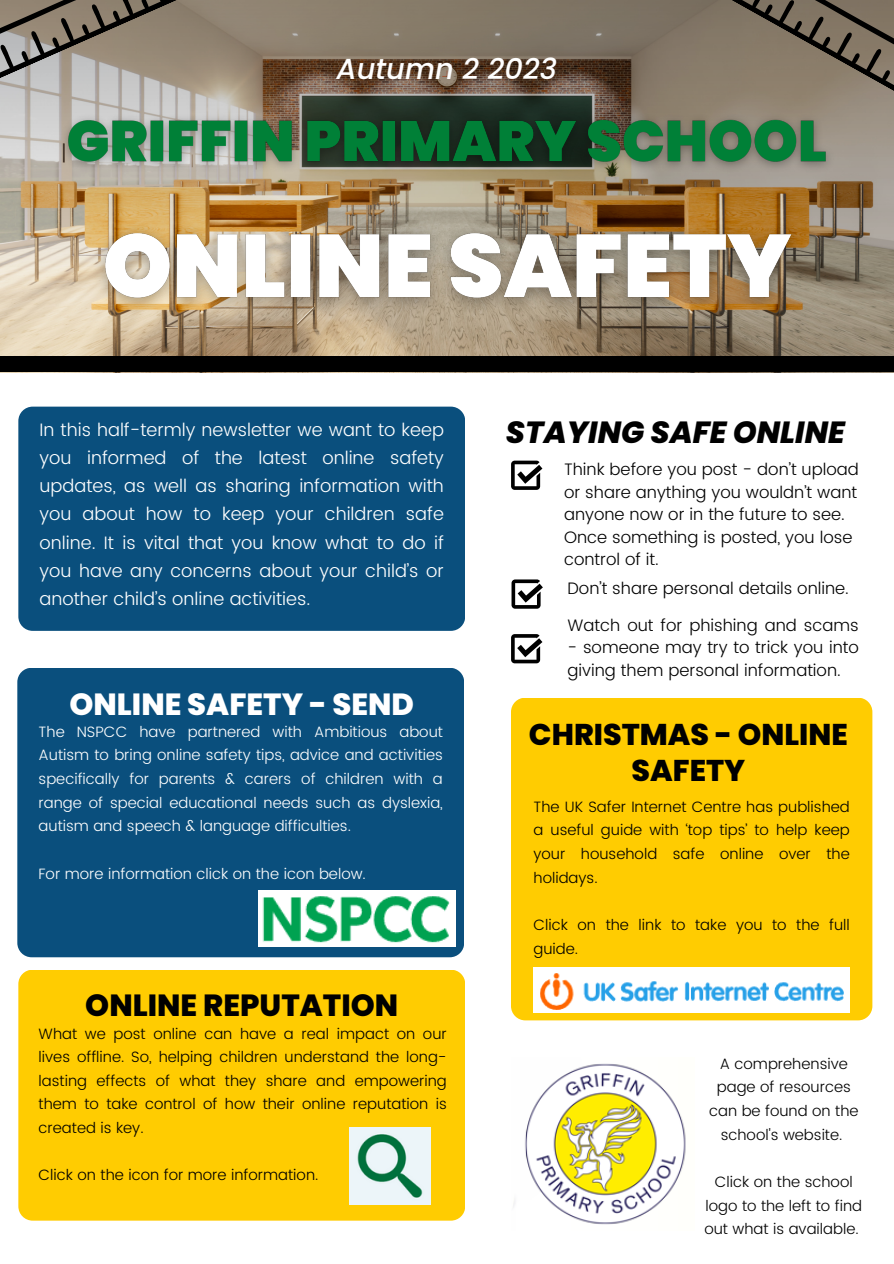
<style>
.page{position:relative;width:894px;height:1264px;background:#fff}
.page>*{position:absolute;margin:0;border:0;box-sizing:border-box;transform-origin:0 0}
.t1{font:italic 800 30.6px "Poppins";color:#000}
.t2{font:800 30.6px "Poppins";color:#fff}
.t3{font:800 30.6px "Poppins";color:#000}
.t4{font:800 30px/36px "Poppins";color:#000;text-align:center}
.t5{font:italic 500 28.95px "Poppins";color:#fff}
.t6{font:300 18px/28.2px "Poppins";color:#fff;text-align:justify}
.t7{font:300 16.65px/22.5px "Poppins";color:#000}
.t8{font:300 15px/23.7px "Poppins";color:#000;text-align:justify}
.t9{font:300 15px/23.7px "Poppins";color:#fff;text-align:justify}
</style>
<div class="page">
<img style="left:0;top:266px;width:893px;height:90px">
<div style="left:18px;top:406px;width:447px;height:225px;background:#0a4f7d;border-radius:14px"></div>
<div style="left:17px;top:667px;width:447px;height:290px;background:#0a4f7d;border-radius:14px"></div>
<div style="left:511px;top:697px;width:361px;height:323px;background:#ffcc01;border-radius:14px"></div>
<div style="left:18px;top:969px;width:447px;height:251px;background:#ffcc01;border-radius:14px"></div>
<img style="left:0;top:0;width:893px;height:266px">
<svg style="left:511px;top:460px;width:31px;height:30px"></svg>
<svg style="left:511px;top:579px;width:31px;height:29px"></svg>
<svg style="left:511px;top:634px;width:31px;height:29px"></svg>
<div style="left:0;top:356px;width:893px;height:16px;background:#000"></div>
<svg style="left:0;top:0;width:259px;height:108px;background:#968d81"></svg>
<svg style="left:632px;top:0;width:261px;height:119px;background:#7d7161"></svg>
<img style="left:513px;top:1063px;width:173px;height:162px">
<img style="left:349px;top:1127px;width:81px;height:77px">
<img style="left:533px;top:967px;width:316px;height:45px">
<img style="left:259px;top:890px;width:197px;height:56px">
<img style="left:53px;top:102px;width:788px;height:80px">
<img style="left:83px;top:203px;width:731px;height:125px">
<p class="t5" style="left:336px;top:48px;width:222px">Autumn 2 2023</p>
<p class="t6" style="left:40px;top:416px;width:405px">In this half-termly newsletter we want to keep you informed of the latest online safety updates, as well as sharing information with you about how to keep your children safe online. It is vital that you know what to do if you have any concerns about your child’s or another child’s online activities.</p>
<p class="t2" style="left:69px;top:682px;width:346px">ONLINE SAFETY - SEND</p>
<p class="t9" style="left:39px;top:719px;width:405px">The NSPCC have partnered with Ambitious about Autism to bring online safety tips, advice and activities specifically for parents &amp; carers of children with a range of special educational needs such as dyslexia, autism and speech &amp; language difficulties.</p>
<p class="t9" style="left:39px;top:861px;width:329px">For more information click on the icon below.</p>
<p class="t3" style="left:85px;top:984px;width:314px">ONLINE REPUTATION</p>
<p class="t8" style="left:39px;top:1021px;width:409px">What we post online can have a real impact on our lives offline. So, helping children understand the long&shy;lasting effects of what they share and empowering them to take control of how their online reputation is created is key.</p>
<p class="t8" style="left:39px;top:1163px;width:281px">Click on the icon for more information.</p>
<p class="t1" style="left:506px;top:411px;width:340px">STAYING SAFE ONLINE</p>
<p class="t7" style="left:564px;top:458px;width:296px">Think before you post - don’t upload or share anything you wouldn’t want anyone now or in the future to see.<br>Once something is posted, you lose control of it.</p>
<p class="t7" style="left:567px;top:577px;width:283px">Don’t share personal details online.</p>
<p class="t7" style="left:567px;top:613px;width:293px">Watch out for phishing and scams</p>
<p class="t7" style="left:567px;top:636px;width:293px">- someone may try to trick you into giving them personal information.</p>
<p class="t4" style="left:529px;top:717px;width:320px">CHRISTMAS - ONLINE<br>SAFETY</p>
<p class="t8" style="left:533px;top:794px;width:318px">The UK Safer Internet Centre has published a useful guide with ‘top tips’ to help keep your household safe online over the holidays.</p>
<p class="t8" style="left:533px;top:913px;width:318px">Click on the link to take you to the full guide.</p>
<p class="t8" style="left:709px;top:1051px;width:151px;text-align:center">A comprehensive page of resources can be found on the school's website.</p>
<p class="t8" style="left:704px;top:1169px;width:159px;text-align:center">Click on the school logo to the left to find out what is available.</p>
</div>
